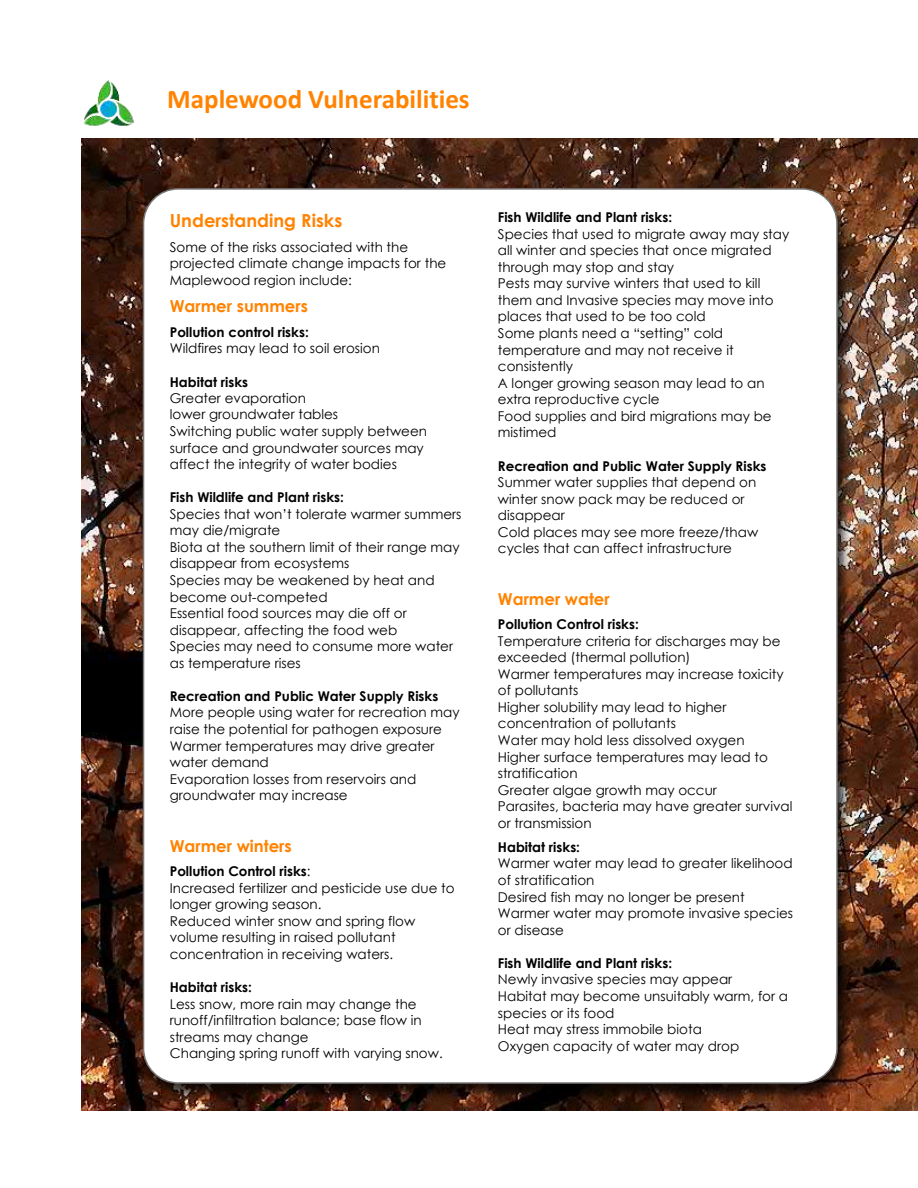
<style>
.page{position:relative;width:918px;height:1188px;background:#fff}
.page>*{position:absolute;margin:0;border:0;box-sizing:border-box;transform-origin:0 0}
.t1{font:700 27px "Calibri";color:#ff8300}
.t2{font:700 18px "Century Gothic";color:#ff8300}
.t3{font:700 16.5px "Century Gothic";color:#ff8300}
.t4{font:13.5px/16.5px "Century Gothic";color:#000}
.t5{font:700 13.5px "Century Gothic";color:#000}
.s1{font-weight:700}
</style>
<div class="page">
<img style="left:81px;top:139px;width:837px;height:972px">
<img style="left:84px;top:80px;width:50px;height:46px">
<img style="left:120px;top:166px;width:740px;height:940px">
<div style="left:143px;top:188px;width:695px;height:896px;background:#fff;border:2px solid #787878;border-radius:35px"></div>
<h1 class="t1" style="left:167px;top:88px;width:304px">Maplewood Vulnerabilities</h1>
<h2 class="t2" style="left:170px;top:213px;width:174px">Understanding Risks</h2>
<p class="t4" style="left:170px;top:240px;width:278px">Some of the risks associated with the projected climate change impacts for the<br>Maplewood region include:</p>
<p class="t3" style="left:170px;top:300px;width:140px">Warmer summers</p>
<p class="t5" style="left:170px;top:327px;width:141px">Pollution control risks:</p>
<p class="t4" style="left:170px;top:341px;width:212px">Wildfires may lead to soil erosion</p>
<p class="t5" style="left:170px;top:376px;width:80px">Habitat risks</p>
<p class="t4" style="left:170px;top:391px;width:259px">Greater evaporation<br>lower groundwater tables<br>Switching public water supply between surface and groundwater sources may affect the integrity of water bodies</p>
<p class="t5" style="left:170px;top:492px;width:176px">Fish Wildlife and Plant risks:</p>
<p class="t4" style="left:170px;top:507px;width:293px">Species that won’t tolerate warmer summers may die/migrate<br>Biota at the southern limit of their range may disappear from ecosystems<br>Species may be weakened by heat and become out-competed<br>Essential food sources may die off or disappear, affecting the food web<br>Species may need to consume more water as temperature rises</p>
<p class="t5" style="left:170px;top:691px;width:270px">Recreation and Public Water Supply Risks</p>
<p class="t4" style="left:170px;top:706px;width:291px">More people using water for recreation may raise the potential for pathogen exposure Warmer temperatures may drive greater water demand<br>Evaporation losses from reservoirs and groundwater may increase</p>
<p class="t3" style="left:170px;top:839px;width:124px">Warmer winters</p>
<p class="t4" style="left:170px;top:865px;width:286px"><span class="s1">Pollution Control risks</span>:<br>Increased fertilizer and pesticide use due to longer growing season.<br>Reduced winter snow and spring flow volume resulting in raised pollutant concentration in receiving waters.</p>
<p class="t5" style="left:170px;top:982px;width:84px">Habitat risks:</p>
<p class="t4" style="left:170px;top:997px;width:275px">Less snow, more rain may change the runoff/infiltration balance; base flow in streams may change<br>Changing spring runoff with varying snow.</p>
<p class="t5" style="left:498px;top:212px;width:176px">Fish Wildlife and Plant risks:</p>
<p class="t4" style="left:498px;top:227px;width:293px">Species that used to migrate away may stay all winter and species that once migrated through may stop and stay<br>Pests may survive winters that used to kill them and Invasive species may move into places that used to be too cold<br>Some plants need a “setting” cold temperature and may not receive it consistently<br>A longer growing season may lead to an extra reproductive cycle<br>Food supplies and bird migrations may be mistimed</p>
<p class="t5" style="left:498px;top:461px;width:270px">Recreation and Public Water Supply Risks</p>
<p class="t4" style="left:498px;top:475px;width:262px">Summer water supplies that depend on winter snow pack may be reduced or disappear<br>Cold places may see more freeze/thaw cycles that can affect infrastructure</p>
<p class="t3" style="left:498px;top:592px;width:113px">Warmer water</p>
<p class="t5" style="left:498px;top:619px;width:142px">Pollution Control risks:</p>
<p class="t4" style="left:498px;top:634px;width:296px">Temperature criteria for discharges may be exceeded (thermal pollution)<br>Warmer temperatures may increase toxicity of pollutants<br>Higher solubility may lead to higher concentration of pollutants<br>Water may hold less dissolved oxygen<br>Higher surface temperatures may lead to stratification<br>Greater algae growth may occur<br>Parasites, bacteria may have greater survival or transmission</p>
<p class="t5" style="left:498px;top:842px;width:84px">Habitat risks:</p>
<p class="t4" style="left:498px;top:857px;width:297px">Warmer water may lead to greater likelihood of stratification<br>Desired fish may no longer be present<br>Warmer water may promote invasive species or disease</p>
<p class="t5" style="left:498px;top:958px;width:176px">Fish Wildlife and Plant risks:</p>
<p class="t4" style="left:498px;top:973px;width:292px">Newly invasive species may appear<br>Habitat may become unsuitably warm, for a species or its food<br>Heat may stress immobile biota<br>Oxygen capacity of water may drop</p>
</div>
